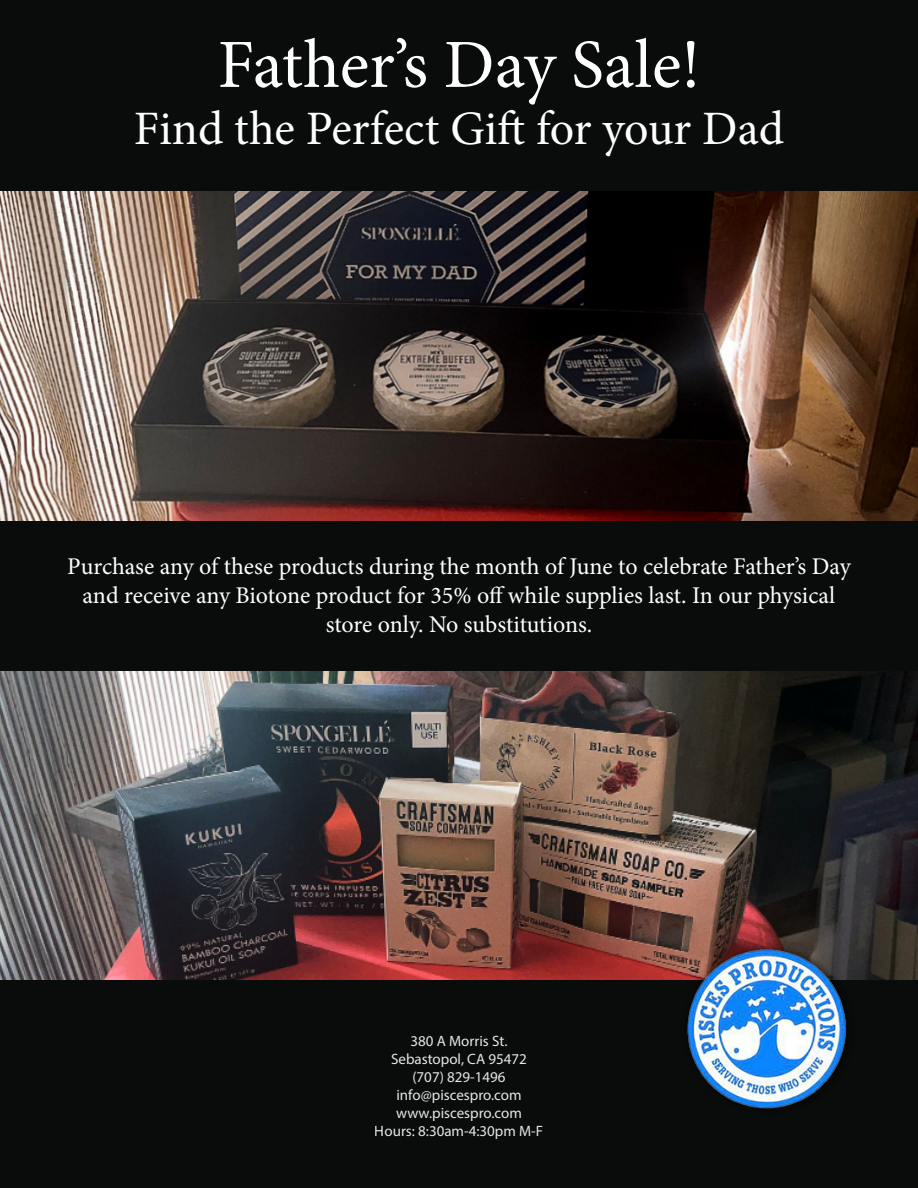
<style>
.page{position:relative;width:918px;height:1188px;background:#fff}
.page>*{position:absolute;margin:0;border:0;box-sizing:border-box;transform-origin:0 0}
.t1{font:69px "Minion Pro";color:#fff}
.t2{font:48px "Minion Pro";color:#fff}
.t3{font:24px/28.8px "Minion Pro";letter-spacing:-.005em;color:#fff;text-align:center}
.t4{font:15px/18px "Myriad Pro";color:#fff;text-align:center}
</style>
<div class="page">
<img style="left:0;top:670px;width:918px;height:310px">
<img style="left:0;top:190px;width:918px;height:331px">
<div style="left:0;top:980px;width:918px;height:208px;background:#0a0b0b"></div>
<div style="left:0;top:0;width:918px;height:190px;background:#0a0b0b"></div>
<div style="left:689px;top:945px;width:169px;height:169px;background:#000;opacity:.23"></div>
<img style="left:681px;top:942px;width:173px;height:172px">
<div style="left:0;top:521px;width:918px;height:149px;background:#0a0b0b"></div>
<h1 class="t1" style="left:218px;top:19px;width:484px">Father’s Day Sale!</h1>
<h2 class="t2" style="left:134px;top:97px;width:652px">Find the Perfect Gift for your Dad</h2>
<p class="t3" style="left:67px;top:552px;width:785px">Purchase any of these products during the month of June to celebrate Father’s Day and receive any Biotone product for 35% off while supplies last. In our physical store only. No substitutions.</p>
<p class="t4" style="left:375px;top:1031px;width:170px">380 A Morris St.<br>Sebastopol, CA 95472 (707) 829-1496 info@piscespro.com www.piscespro.com<br>Hours: 8:30am-4:30pm M-F</p>
</div>
